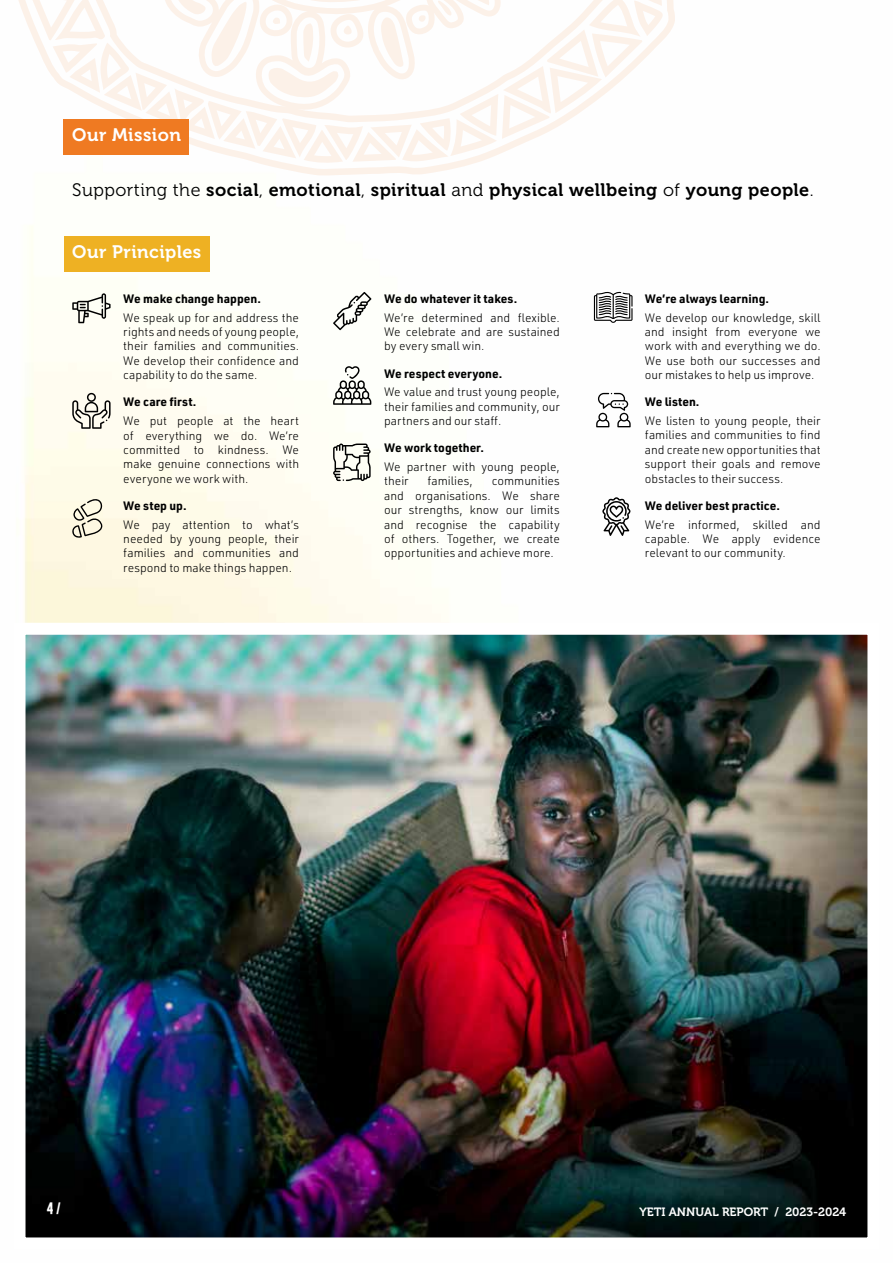
<style>
.page{position:relative;width:893px;height:1263px;background:#fff}
.page>*{position:absolute;margin:0;border:0;box-sizing:border-box;transform-origin:0 0}
.t1{font:18px "Museo 700";letter-spacing:.025em;color:#000}
.t2{font:18px "Museo 700";letter-spacing:.025em;color:#fff}
.t3{font:300 12px/14.4px "URWDIN";color:#000;text-align:justify}
.t4{font:700 12px "URWDIN";color:#000}
.t5{font:12px "Museo 700";color:#fff}
.t6{font:700 12px "Gobold";color:#fff}
.s1{font-family:"Museo 300"}
</style>
<div class="page">
<img style="left:24px;top:226px;width:609px;height:391px">
<svg style="left:18px;top:0;width:657px;height:176px"></svg>
<svg style="left:29px;top:0;width:634px;height:164px"></svg>
<img style="left:24px;top:617px;width:844px;height:621px">
<div style="left:64px;top:119px;width:125px;height:35px;background:#ef7a22"></div>
<div style="left:64px;top:236px;width:145px;height:35px;background:#eeb123"></div>
<svg style="left:72px;top:293px;width:39px;height:30px"></svg>
<svg style="left:72px;top:393px;width:39px;height:36px"></svg>
<svg style="left:72px;top:498px;width:30px;height:40px"></svg>
<svg style="left:333px;top:292px;width:38px;height:38px"></svg>
<svg style="left:333px;top:366px;width:38px;height:39px"></svg>
<svg style="left:333px;top:443px;width:38px;height:38px"></svg>
<svg style="left:594px;top:291px;width:38px;height:32px"></svg>
<svg style="left:596px;top:393px;width:35px;height:34px"></svg>
<svg style="left:602px;top:497px;width:28px;height:39px"></svg>
<h1 class="t2" style="left:72px;top:125px;width:110px">Our Mission</h1>
<h1 class="t1" style="left:72px;top:180px;width:743px"><span class="s1">Supporting the</span> social<span class="s1">,</span> emotional<span class="s1">,</span> spiritual <span class="s1">and</span> physical wellbeing <span class="s1">of</span> young people<span class="s1">.</span></h1>
<h1 class="t2" style="left:72px;top:242px;width:130px">Our Principles</h1>
<p class="t4" style="left:123px;top:290px;width:139px">We make change happen.</p>
<p class="t3" style="left:123px;top:310px;width:177px">We speak up for and address the rights and needs of young people, their families and communities.<br>We develop their confidence and capability to do the same.</p>
<p class="t4" style="left:123px;top:394px;width:74px">We care first.</p>
<p class="t3" style="left:123px;top:413px;width:177px">We put people at the heart of everything we do. We’re committed to kindness. We make genuine connections with everyone we work with.</p>
<p class="t4" style="left:123px;top:497px;width:65px">We step up.</p>
<p class="t3" style="left:123px;top:517px;width:177px">We pay attention to what’s needed by young people, their families and communities and respond to make things happen.</p>
<p class="t4" style="left:384px;top:290px;width:135px">We do whatever it takes.</p>
<p class="t3" style="left:384px;top:310px;width:177px">We’re determined and flexible.<br>We celebrate and are sustained by every small win.</p>
<p class="t4" style="left:384px;top:365px;width:120px">We respect everyone.</p>
<p class="t3" style="left:384px;top:384px;width:177px">We value and trust young people, their families and community, our partners and our staff.</p>
<p class="t4" style="left:384px;top:440px;width:101px">We work together.</p>
<p class="t3" style="left:384px;top:459px;width:177px">We partner with young people, their</p>
<p class="t3" style="left:384px;top:473px;width:177px;text-indent:108px">communities and organisations. We share our strengths, know our limits and recognise the capability of others. Together, we create opportunities and achieve more.</p>
<p class="t3" style="left:427px;top:473px;width:47px">families,</p>
<p class="t4" style="left:645px;top:290px;width:126px">We’re always learning.</p>
<p class="t3" style="left:645px;top:310px;width:177px">We develop our knowledge, skill and insight from everyone we work with and everything we do.<br>We use both our successes and our mistakes to help us improve.</p>
<p class="t4" style="left:645px;top:394px;width:56px">We listen.</p>
<p class="t3" style="left:645px;top:413px;width:177px">We listen to young people, their families and communities to find and create new opportunities that support their goals and remove obstacles to their success.</p>
<p class="t4" style="left:645px;top:497px;width:136px">We deliver best practice.</p>
<p class="t3" style="left:645px;top:517px;width:177px">We’re informed, skilled and capable. We apply evidence relevant to our community.</p>
<p class="t6" style="left:47px;top:1201px;width:16px">4 /</p>
<p class="t5" style="left:639px;top:1205px;width:208px">YETI ANNUAL REPORT / 2023-2024</p>
</div>
